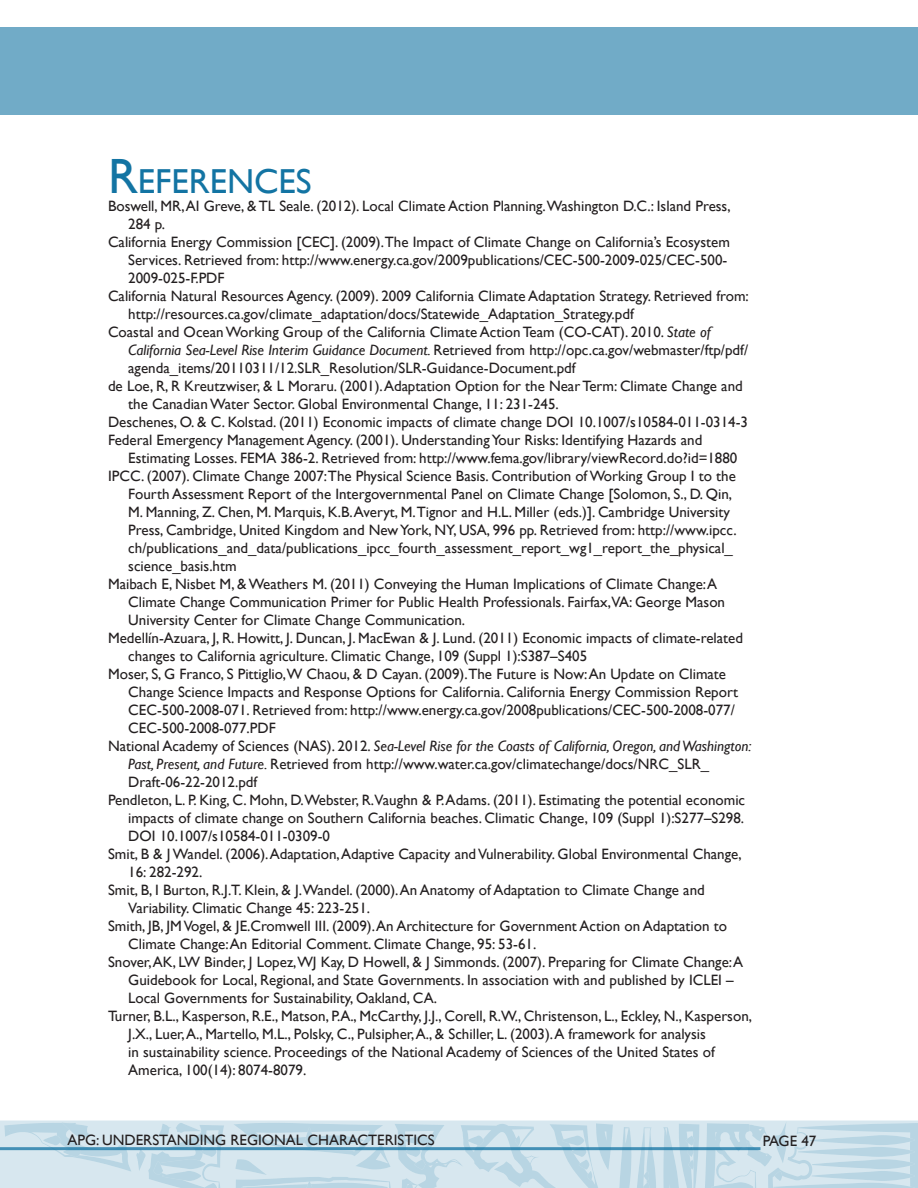
<style>
.page{position:relative;width:918px;height:1188px;background:#fff}
.page>*{position:absolute;margin:0;border:0;box-sizing:border-box;transform-origin:0 0}
.t1{font:34.65px "Gill Sans";color:#1374a3}
.t2{font:15px "Gill Sans";color:#231f20}
.t3{font:italic 15px "Gill Sans";color:#231f20}
.s1{font-size:49.5px}
.s2{font-style:italic}
.s3{font-style:normal}
</style>
<div class="page">
<div style="left:0;top:27px;width:918px;height:87px;background:#71abc7"></div>
<svg style="left:0;top:1120px;width:918px;height:68px;fill:#d7e7ef"></svg>
<svg style="left:619px;top:1127px;width:38px;height:61px"></svg>
<svg style="left:663px;top:1121px;width:255px;height:67px"></svg>
<svg style="left:233px;top:1123px;width:380px;height:65px"></svg>
<svg style="left:4px;top:1122px;width:220px;height:66px"></svg>
<hr style="left:0;top:1147px;width:760px;height:3px;background:#1374a3">
<h1 class="t1" style="left:108px;top:161px;width:205px"><span class="s1">R</span>EFERENCES</h1>
<p class="t2" style="left:108px;top:197px;width:624px">Boswell, MR, AI Greve, &amp; TL Seale. (2012). Local Climate Action Planning.Washington D.C.: Island Press,</p>
<p class="t2" style="left:128px;top:215px;width:39px">284 p.</p>
<p class="t2" style="left:108px;top:233px;width:624px">California Energy Commission [CEC]. (2009).The Impact of Climate Change on California’s Ecosystem</p>
<p class="t2" style="left:128px;top:251px;width:601px">Services. Retrieved from: http://www.energy.ca.gov/2009publications/CEC-500-2009-025/CEC-500-</p>
<p class="t2" style="left:128px;top:269px;width:98px">2009-025-F.PDF</p>
<p class="t2" style="left:108px;top:287px;width:642px">California Natural Resources Agency. (2009). 2009 California Climate Adaptation Strategy. Retrieved from:</p>
<p class="t2" style="left:128px;top:305px;width:507px">http://resources.ca.gov/climate_adaptation/docs/Statewide_Adaptation_Strategy.pdf</p>
<p class="t2" style="left:108px;top:323px;width:604px">Coastal and Ocean Working Group of the California Climate Action Team (CO-CAT). 2010. <span class="s2">State of</span></p>
<p class="t2" style="left:128px;top:341px;width:622px"><span class="s2">California Sea-Level Rise Interim Guidance Document.</span> Retrieved from http://opc.ca.gov/webmaster/ftp/pdf/</p>
<p class="t2" style="left:128px;top:359px;width:449px">agenda_items/20110311/12.SLR_Resolution/SLR-Guidance-Document.pdf</p>
<p class="t2" style="left:108px;top:377px;width:636px">de Loe, R, R Kreutzwiser, &amp; L Moraru. (2001). Adaptation Option for the Near Term: Climate Change and</p>
<p class="t2" style="left:128px;top:395px;width:432px">the Canadian Water Sector. Global Environmental Change, 11: 231-245.</p>
<p class="t2" style="left:108px;top:413px;width:642px">Deschenes, O. &amp; C. Kolstad. (2011) Economic impacts of climate change DOI 10.1007/s10584-011-0314-3</p>
<p class="t2" style="left:108px;top:431px;width:596px">Federal Emergency Management Agency. (2001). Understanding Your Risks: Identifying Hazards and</p>
<p class="t2" style="left:128px;top:449px;width:611px">Estimating Losses. FEMA 386-2. Retrieved from: http://www.fema.gov/library/viewRecord.do?id=1880</p>
<p class="t2" style="left:108px;top:467px;width:629px">IPCC. (2007). Climate Change 2007:The Physical Science Basis. Contribution of Working Group I to the</p>
<p class="t2" style="left:128px;top:485px;width:605px">Fourth Assessment Report of the Intergovernmental Panel on Climate Change [Solomon, S., D. Qin,</p>
<p class="t2" style="left:128px;top:503px;width:603px">M. Manning, Z. Chen, M. Marquis, K.B. Averyt, M.Tignor and H.L. Miller (eds.)]. Cambridge University</p>
<p class="t2" style="left:128px;top:521px;width:610px">Press, Cambridge, United Kingdom and New York, NY, USA, 996 pp. Retrieved from: http://www.ipcc.</p>
<p class="t2" style="left:128px;top:539px;width:606px">ch/publications_and_data/publications_ipcc_fourth_assessment_report_wg1_report_the_physical_</p>
<p class="t2" style="left:128px;top:557px;width:110px">science_basis.htm</p>
<p class="t2" style="left:108px;top:575px;width:611px">Maibach E, Nisbet M, &amp; Weathers M. (2011) Conveying the Human Implications of Climate Change: A</p>
<p class="t2" style="left:128px;top:593px;width:598px">Climate Change Communication Primer for Public Health Professionals. Fairfax,VA: George Mason</p>
<p class="t2" style="left:128px;top:611px;width:338px">University Center for Climate Change Communication.</p>
<p class="t2" style="left:108px;top:629px;width:637px">Medellín-Azuara, J, R. Howitt, J. Duncan, J. MacEwan &amp; J. Lund. (2011) Economic impacts of climate-related</p>
<p class="t2" style="left:128px;top:647px;width:460px">changes to California agriculture. Climatic Change, 109 (Suppl 1):S387–S405</p>
<p class="t2" style="left:108px;top:665px;width:620px">Moser, S, G Franco, S Pittiglio,W Chaou, &amp; D Cayan. (2009).The Future is Now: An Update on Climate</p>
<p class="t2" style="left:128px;top:683px;width:612px">Change Science Impacts and Response Options for California. California Energy Commission Report</p>
<p class="t2" style="left:128px;top:701px;width:608px">CEC-500-2008-071. Retrieved from: http://www.energy.ca.gov/2008publications/CEC-500-2008-077/</p>
<p class="t2" style="left:128px;top:719px;width:149px">CEC-500-2008-077.PDF</p>
<p class="t3" style="left:108px;top:737px;width:645px"><span class="s3">National Academy of Sciences (NAS). 2012.</span> Sea-Level Rise for the Coasts of California, Oregon, andWashington:</p>
<p class="t2" style="left:128px;top:755px;width:582px"><span class="s2">Past, Present, and Future.</span> Retrieved from http://www.water.ca.gov/climatechange/docs/NRC_SLR_</p>
<p class="t2" style="left:128px;top:773px;width:131px">Draft-06-22-2012.pdf</p>
<p class="t2" style="left:108px;top:791px;width:639px">Pendleton, L. P. King, C. Mohn, D.Webster, R.Vaughn &amp; P. Adams. (2011). Estimating the potential economic</p>
<p class="t2" style="left:128px;top:809px;width:617px">impacts of climate change on Southern California beaches. Climatic Change, 109 (Suppl 1):S277–S298.</p>
<p class="t2" style="left:128px;top:827px;width:203px">DOI 10.1007/s10584-011-0309-0</p>
<p class="t2" style="left:108px;top:845px;width:635px">Smit, B &amp; J Wandel. (2006). Adaptation, Adaptive Capacity and Vulnerability. Global Environmental Change,</p>
<p class="t2" style="left:128px;top:863px;width:76px">16: 282-292.</p>
<p class="t2" style="left:108px;top:881px;width:598px">Smit, B, I Burton, R.J.T. Klein, &amp; J.Wandel. (2000). An Anatomy of Adaptation to Climate Change and</p>
<p class="t2" style="left:128px;top:899px;width:243px">Variability. Climatic Change 45: 223-251.</p>
<p class="t2" style="left:108px;top:917px;width:621px">Smith, JB, JM Vogel, &amp; JE.Cromwell III. (2009). An Architecture for Government Action on Adaptation to</p>
<p class="t2" style="left:128px;top:935px;width:410px">Climate Change: An Editorial Comment. Climate Change, 95: 53-61.</p>
<p class="t2" style="left:108px;top:953px;width:637px">Snover, AK, LW Binder, J Lopez,WJ Kay, D Howell, &amp; J Simmonds. (2007). Preparing for Climate Change: A</p>
<p class="t2" style="left:128px;top:971px;width:607px">Guidebook for Local, Regional, and State Governments. In association with and published by ICLEI –</p>
<p class="t2" style="left:128px;top:989px;width:310px">Local Governments for Sustainability, Oakland, CA.</p>
<p class="t2" style="left:108px;top:1007px;width:646px">Turner, B.L., Kasperson, R.E., Matson, P.A., McCarthy, J.J., Corell, R.W., Christenson, L., Eckley, N., Kasperson,</p>
<p class="t2" style="left:128px;top:1025px;width:579px">J.X., Luer, A., Martello, M.L., Polsky, C., Pulsipher, A., &amp; Schiller, L. (2003). A framework for analysis</p>
<p class="t2" style="left:128px;top:1043px;width:588px">in sustainability science. Proceedings of the National Academy of Sciences of the United States of</p>
<p class="t2" style="left:128px;top:1061px;width:180px">America, 100(14): 8074-8079.</p>
<p class="t2" style="left:68px;top:1131px;width:369px">APG: UNDERSTANDING REGIONAL CHARACTERISTICS</p>
<p class="t2" style="left:763px;top:1132px;width:55px">PAGE 47</p>
</div>
